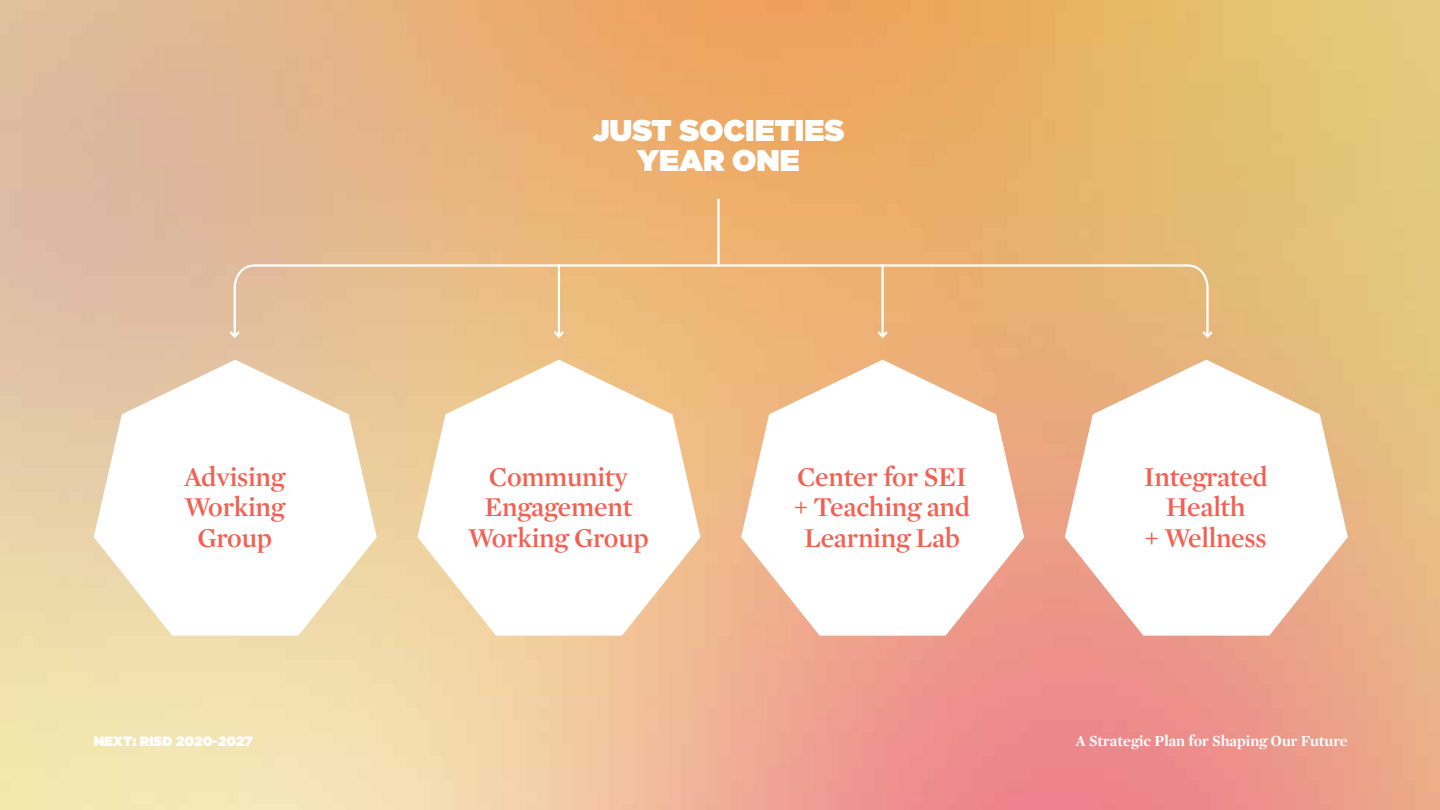
<style>
.page{position:relative;width:1440px;height:810px;background:#fff}
.page>*{position:absolute;margin:0;border:0;box-sizing:border-box;transform-origin:0 0}
.t1{font:900 30px/30px "Gotham";color:#fff;text-align:center}
.t2{font:600 27.75px/30.8px "Mercury Display";letter-spacing:-.01em;color:#f35f51;text-align:center}
.t3{font:700 15.75px "Mercury Display";color:#fff}
.t4{font:900 13.5px "Gotham";color:#fff}
</style>
<div class="page">
<img style="left:0;top:0;width:1440px;height:810px">
<svg style="left:741px;top:360px;width:283px;height:276px"></svg>
<svg style="left:1065px;top:360px;width:283px;height:276px"></svg>
<svg style="left:94px;top:360px;width:283px;height:276px"></svg>
<svg style="left:417px;top:360px;width:283px;height:276px"></svg>
<hr style="left:717px;top:199px;width:3px;height:65px;background:#fff">
<svg style="left:227px;top:263px;width:988px;height:77px;background:#eab982"></svg>
<p class="t1" style="left:593px;top:115px;width:253px">JUST SOCIETIES<br>YEAR ONE</p>
<p class="t2" style="left:185px;top:460px;width:102px">Advising<br>Working<br>Group</p>
<p class="t2" style="left:468px;top:460px;width:182px">Community<br>Engagement<br>Working Group</p>
<p class="t2" style="left:794px;top:460px;width:178px">Center for SEI + Teaching and<br>Learning Lab</p>
<p class="t2" style="left:1144px;top:460px;width:126px">Integrated<br>Health<br>+ Wellness</p>
<p class="t4" style="left:94px;top:732px;width:161px">NEXT: RISD 2020-2027</p>
<p class="t3" style="left:1076px;top:729px;width:273px">A Strategic Plan for Shaping Our Future</p>
</div>
